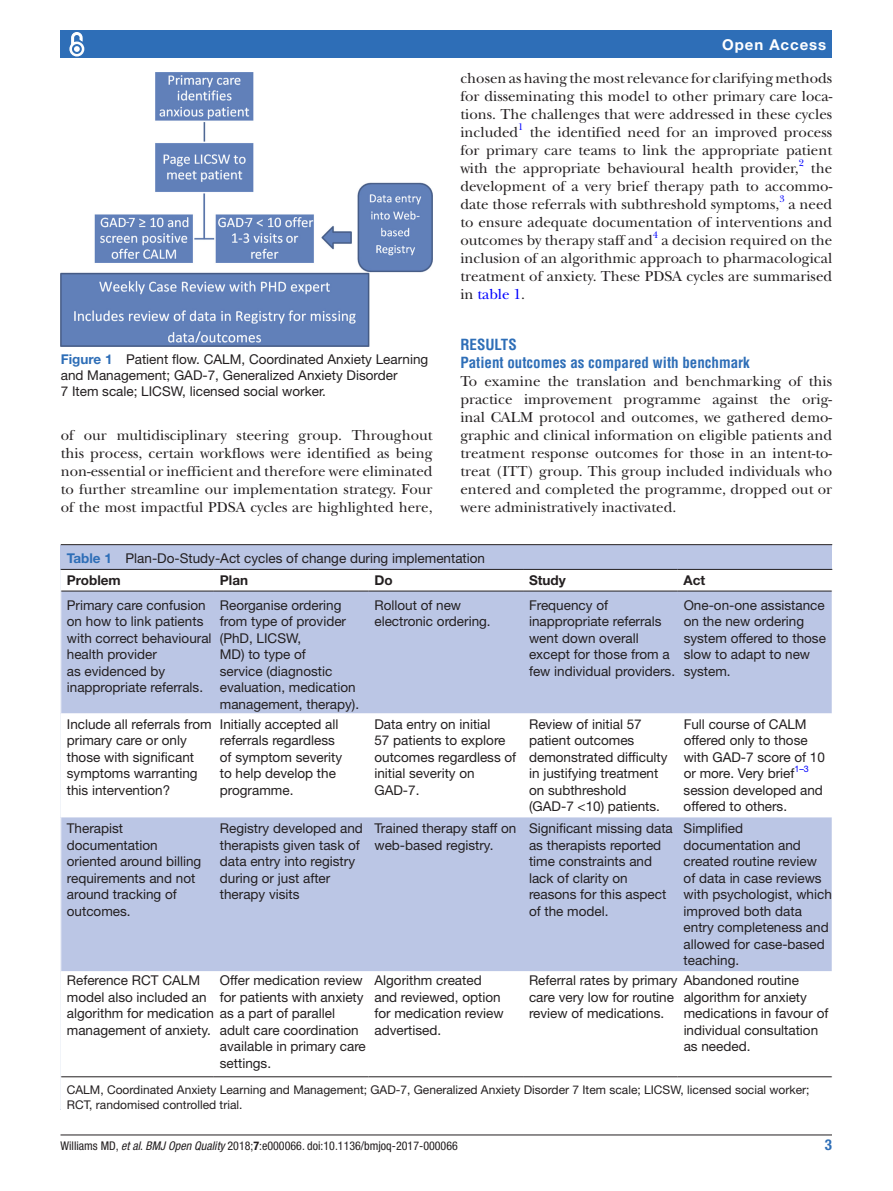
<style>
.page{position:relative;width:893px;height:1191px;background:#fff}
.page>*{position:absolute;margin:0;border:0;box-sizing:border-box;transform-origin:0 0}
.t1{font:15px/18px "New Baskerville";color:#231f20;text-align:justify}
.t2{font:700 condensed 15px/18px "Helvetica LT Std";color:#2e6eb7}
.t3{font:700 15px "Helvetica Neue LT Std";letter-spacing:.065em;color:#fff}
.t4{font:700 condensed 15px "Helvetica Neue LT Std";color:#2e6eb7}
.t5{font:13.5px/16.5px "Helvetica Neue LT Std";color:#231f20}
.t6{font:700 13.5px "Helvetica Neue LT Std";color:#231f20}
.t7{font:12px/15px "Helvetica Neue LT Std";color:#231f20}
.t8{font:condensed 12px "Helvetica Neue LT Std";color:#231f20}
.t9{font:9.9px "New Baskerville";color:#00f}
.s1{font-weight:700;color:#2e6eb7}
.s2{color:#00f}
.s3{font-weight:700}
.s4{font-style:italic}
</style>
<div class="page">
<hr style="left:61px;top:1134px;width:771px;height:1px;background:#231f20">
<div style="left:61px;top:31px;width:771px;height:27px;background:#2e6eb7"></div>
<svg style="left:69px;top:32px;width:16px;height:25px"></svg>
<img style="left:61px;top:73px;width:372px;height:273px">
<div style="left:61px;top:545px;width:771px;height:564px;background:#bbc6e5"></div>
<hr style="left:61px;top:544px;width:771px;height:1px;background:#231f20">
<svg style="left:61px;top:570px;width:771px;height:538px"></svg>
<hr style="left:61px;top:569px;width:153px;height:1px;background:#231f20">
<hr style="left:61px;top:590px;width:153px;height:1px;background:#231f20">
<hr style="left:214px;top:569px;width:154px;height:1px;background:#231f20">
<hr style="left:214px;top:590px;width:154px;height:1px;background:#231f20">
<hr style="left:368px;top:569px;width:155px;height:1px;background:#231f20">
<hr style="left:368px;top:590px;width:155px;height:1px;background:#231f20">
<hr style="left:523px;top:569px;width:155px;height:1px;background:#231f20">
<hr style="left:523px;top:590px;width:155px;height:1px;background:#231f20">
<hr style="left:678px;top:569px;width:154px;height:1px;background:#231f20">
<hr style="left:678px;top:590px;width:154px;height:1px;background:#231f20">
<hr style="left:214px;top:1076px;width:154px;height:1px;background:#231f20">
<hr style="left:368px;top:1076px;width:155px;height:1px;background:#231f20">
<hr style="left:523px;top:1076px;width:155px;height:1px;background:#231f20">
<hr style="left:61px;top:1076px;width:153px;height:1px;background:#231f20">
<hr style="left:678px;top:1076px;width:154px;height:1px;background:#231f20">
<svg style="left:60px;top:570px;width:1px;height:21px"></svg>
<hr style="left:61px;top:1108px;width:771px;height:2px;background:#fff">
<p class="t5" style="left:61px;top:351px;width:369px"><span class="s1">Figure 1</span> Patient flow. CALM, Coordinated Anxiety Learning and Management; GAD-7, Generalized Anxiety Disorder<br>7 Item scale; LICSW, licensed social worker.</p>
<p class="t1" style="left:61px;top:426px;width:373px">of our multidisciplinary steering group. Throughout this process, certain workflows were identified as being non-essential or inefficient and therefore were eliminated to further streamline our implementation strategy. Four of the most impactful PDSA cycles are highlighted here,</p>
<p class="t3" style="left:722px;top:35px;width:106px">Open Access</p>
<p class="t1" style="left:460px;top:69px;width:373px">chosen as having the most relevance for clarifying methods for disseminating this model to other primary care loca&shy;tions. The challenges that were addressed in these cycles included</p>
<p class="t9" style="left:518px;top:121px;width:7px">1</p>
<p class="t1" style="left:460px;top:123px;width:373px;text-indent:69px">the identified need for an improved process for primary care teams to link the appropriate patient with the appropriate behavioural health provider,</p>
<p class="t9" style="left:799px;top:157px;width:7px">2</p>
<p class="t1" style="left:460px;top:159px;width:373px;text-indent:351px">the development of a very brief therapy path to accommo&shy;date those referrals with subthreshold symptoms,</p>
<p class="t9" style="left:779px;top:193px;width:7px">3</p>
<p class="t1" style="left:460px;top:195px;width:373px;text-indent:328px">a need to ensure adequate documentation of interventions and outcomes by therapy staff and</p>
<p class="t9" style="left:653px;top:229px;width:7px">4</p>
<p class="t1" style="left:460px;top:231px;width:373px;text-indent:201px">a decision required on the inclusion of an algorithmic approach to pharmacological treatment of anxiety. These PDSA cycles are summarised in <span class="s2">table 1</span>.</p>
<p class="t2" style="left:460px;top:335px;width:10px">RESUL</p>
<p class="t2" style="left:460px;top:335px;width:291px;text-indent:41px">TS<br>Patient outcomes as compared with benchmark</p>
<p class="t1" style="left:460px;top:372px;width:373px">To examine the translation and benchmarking of this practice improvement programme against the orig&shy;inal CALM protocol and outcomes, we gathered demo&shy;graphic and clinical information on eligible patients and treatment response outcomes for those in an intent-to&shy;treat (ITT) group. This group included individuals who entered and completed the programme, dropped out or were administratively inactivated.</p>
<p class="t5" style="left:67px;top:547px;width:420px;line-height:22px"><span class="s1">Table 1</span> Plan-Do-Study-Act cycles of change during implementation<br><span class="s3">Problem</span></p>
<p class="t6" style="left:220px;top:572px;width:30px">Plan</p>
<p class="t6" style="left:374px;top:572px;width:20px">Do</p>
<p class="t6" style="left:529px;top:572px;width:38px">Study</p>
<p class="t6" style="left:684px;top:572px;width:23px">Act</p>
<p class="t5" style="left:67px;top:596px;width:146px">Primary care confusion on how to link patients with correct behavioural health provider<br>as evidenced by inappropriate referrals.</p>
<p class="t5" style="left:220px;top:596px;width:141px">Reorganise ordering from type of provider (PhD, LICSW,<br>MD) to type of<br>service (diagnostic evaluation, medication management, therapy).</p>
<p class="t5" style="left:374px;top:596px;width:118px">Rollout of new electronic ordering.</p>
<p class="t5" style="left:529px;top:596px;width:148px">Frequency of inappropriate referrals went down overall except for those from a few individual providers.</p>
<p class="t5" style="left:684px;top:596px;width:144px">One-on-one assistance on the new ordering system offered to those slow to adapt to new system.</p>
<p class="t5" style="left:67px;top:715px;width:146px">Include all referrals from primary care or only those with significant symptoms warranting this intervention?</p>
<p class="t5" style="left:220px;top:715px;width:124px">Initially accepted all referrals regardless of symptom severity to help develop the programme.</p>
<p class="t5" style="left:374px;top:715px;width:143px">Data entry on initial<br>57 patients to explore outcomes regardless of initial severity on<br>GAD-7.</p>
<p class="t5" style="left:529px;top:715px;width:140px">Review of initial 57 patient outcomes demonstrated difficulty in justifying treatment on subthreshold (GAD-7 &lt;10) patients.</p>
<p class="t5" style="left:684px;top:715px;width:143px">Full course of CALM offered only to those with GAD-7 score of 10 or more. Very brief<sup>1–3 </sup>session developed and offered to others.</p>
<p class="t5" style="left:67px;top:820px;width:136px">Therapist documentation oriented around billing requirements and not around tracking of outcomes.</p>
<p class="t5" style="left:220px;top:820px;width:145px">Registry developed and therapists given task of data entry into registry during or just after therapy visits</p>
<p class="t5" style="left:374px;top:819px;width:144px">Trained therapy staff on web-based registry.</p>
<p class="t5" style="left:529px;top:819px;width:145px">Significant missing data as therapists reported time constraints and lack of clarity on reasons for this aspect of the model.</p>
<p class="t5" style="left:684px;top:819px;width:150px">Simplified documentation and created routine review of data in case reviews with psychologist, which improved both data entry completeness and allowed for case-based teaching.</p>
<p class="t5" style="left:67px;top:972px;width:270px">Reference RCT CALM<br>model also included an<br>algorithm for medication as a part of parallel management of anxiety.</p>
<p class="t5" style="left:220px;top:972px;width:145px">Offer medication review for patients with anxiety</p>
<p class="t5" style="left:220px;top:1021px;width:148px">adult care coordination available in primary care settings.</p>
<p class="t5" style="left:374px;top:972px;width:131px">Algorithm created and reviewed, option for medication review advertised.</p>
<p class="t5" style="left:529px;top:972px;width:150px">Referral rates by primary care very low for routine review of medications.</p>
<p class="t5" style="left:684px;top:972px;width:146px">Abandoned routine algorithm for anxiety medications in favour of individual consultation as needed.</p>
<p class="t7" style="left:67px;top:1082px;width:744px">CALM, Coordinated Anxiety Learning and Management; GAD-7, Generalized Anxiety Disorder 7 Item scale; LICSW, licensed social worker;<br>RCT, randomised controlled trial.</p>
<p class="t8" style="left:61px;top:1138px;width:399px">Williams MD, <span class="s4">et al</span>. <span class="s4">BMJ Open Quality</span> 2018;<span class="s3">7</span>:e000066. doi:10.1136/bmjoq-2017-000066</p>
<p class="t4" style="left:825px;top:1135px;width:9px">3</p>
</div>
